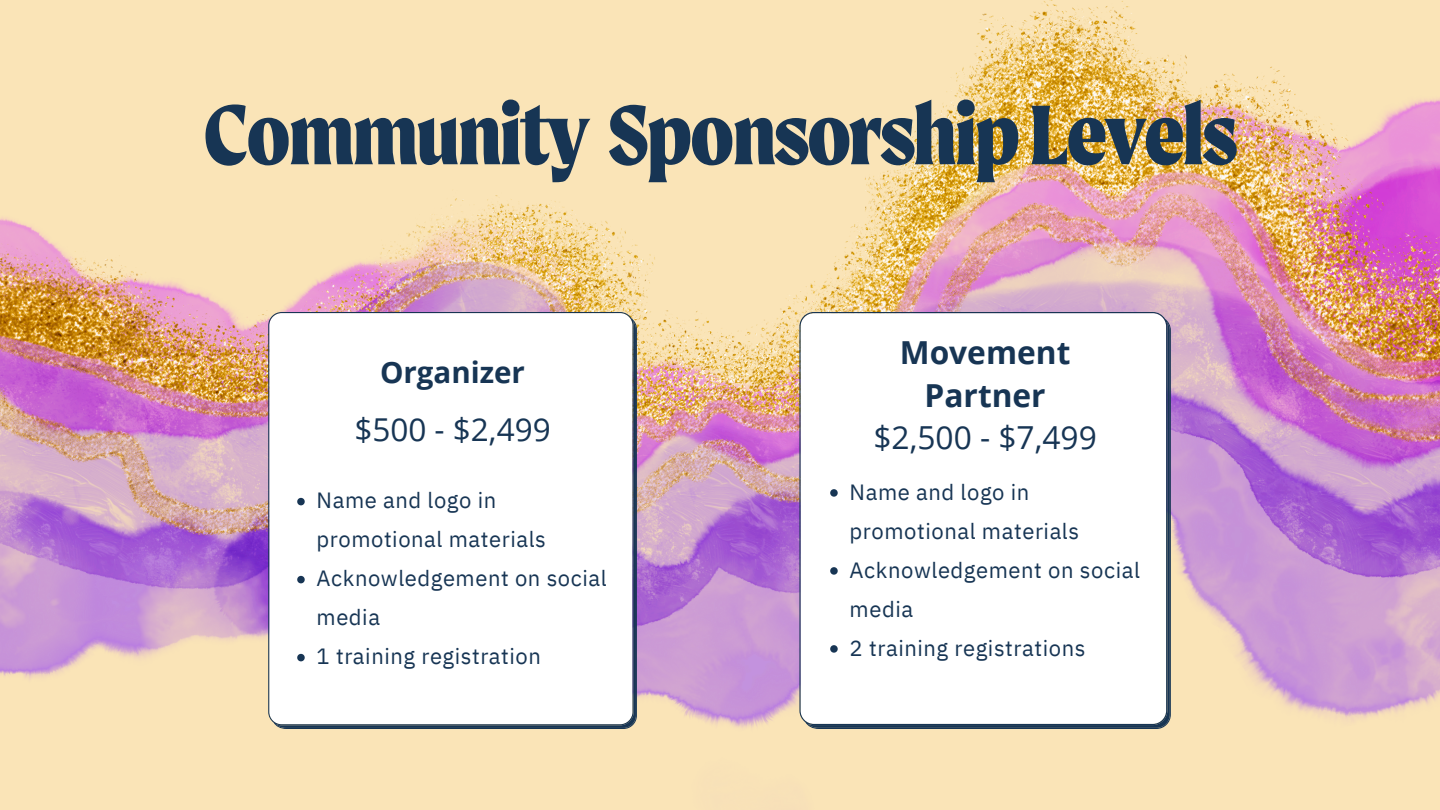
<style>
.page{position:relative;width:1440px;height:810px;background:#fff}
.page>*{position:absolute;margin:0;border:0;box-sizing:border-box;transform-origin:0 0}
.t1{font:800 90px "Moret";letter-spacing:-.025em;color:#173554}
.t2{font:700 31.7px/43.6px "Open Sans";color:#173554;text-align:center}
.t3{font:31.7px "Open Sans";color:#173554}
.t4{font:31.5px "Open Sans";color:#173554}
.t5{font:700 29.5px "Open Sans";color:#173554}
.t6{font:22px/39px "IBM Plex Sans";letter-spacing:.025em;color:#173554}
</style>
<div class="page">
<img style="left:0;top:0;width:1440px;height:810px">
<svg style="left:799px;top:312px;width:372px;height:417px"></svg>
<svg style="left:830px;top:489px;width:8px;height:8px"></svg>
<svg style="left:830px;top:567px;width:8px;height:8px"></svg>
<svg style="left:830px;top:645px;width:8px;height:8px"></svg>
<svg style="left:268px;top:312px;width:369px;height:417px"></svg>
<svg style="left:297px;top:498px;width:8px;height:7px"></svg>
<svg style="left:297px;top:576px;width:8px;height:7px"></svg>
<svg style="left:297px;top:654px;width:8px;height:7px"></svg>
<p class="t1" style="left:202px;top:82px;width:1037px">Community SponsorshipLevels</p>
<p class="t5" style="left:380px;top:352px;width:147px">Organizer</p>
<p class="t4" style="left:354px;top:407px;width:198px">$500 - $2,499</p>
<p class="t6" style="left:317px;top:481px;width:231px">Name and logo in promotional materials</p>
<p class="t6" style="left:317px;top:559px;width:292px">Acknowledgement on social media</p>
<p class="t6" style="left:317px;top:637px;width:226px">1 training registration</p>
<p class="t2" style="left:900px;top:330px;width:172px">Movement<br>Partner</p>
<h1 class="t3" style="left:873px;top:416px;width:225px">$2,500 - $7,499</h1>
<p class="t6" style="left:850px;top:472px;width:231px">Name and logo in promotional materials</p>
<p class="t6" style="left:850px;top:550px;width:292px">Acknowledgement on social media</p>
<p class="t6" style="left:850px;top:628px;width:237px">2 training registrations</p>
</div>
